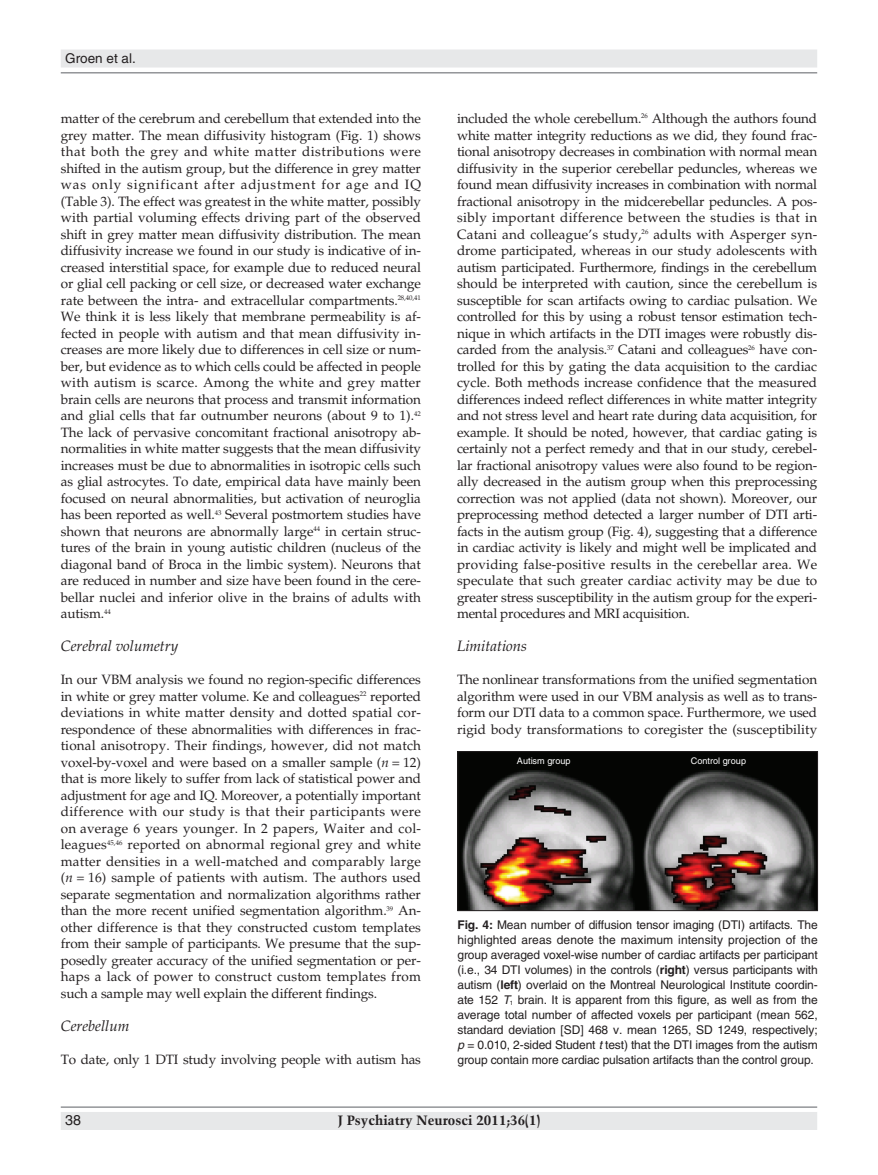
<style>
.page{position:relative;width:878px;height:1175px;background:#fff}
.page>*{position:absolute;margin:0;border:0;box-sizing:border-box;transform-origin:0 0}
.t1{font:italic 15px "Palatino";color:#231f20}
.t2{font:14.25px "Helvetica";color:#231f20}
.t3{font:13.5px/16.5px "Palatino";letter-spacing:-.01em;color:#231f20;text-align:justify}
.t4{font:700 13.5px "Trump Mediaeval";color:#231f20}
.t5{font:13.5px "Helvetica";color:#231f20}
.t6{font:12px/15px "Helvetica";letter-spacing:-.01em;color:#231f20;text-align:justify}
.t7{font:9.15px "Helvetica";letter-spacing:.005em;color:#fff}
.s1{font-style:italic}
.s2{font-weight:700}
</style>
<div class="page">
<div style="left:61px;top:50px;width:756px;height:18px;background:#e7e8e9"></div>
<hr style="left:61px;top:72px;width:756px;height:2px;background:#939598">
<div style="left:61px;top:1112px;width:756px;height:18px;background:#e7e8e9"></div>
<hr style="left:61px;top:1106px;width:756px;height:1px;background:#939598">
<img style="left:459px;top:753px;width:356px;height:155px">
<div style="left:496px;top:753px;width:287px;height:17px;background:#040503"></div>
<div style="left:457px;top:751px;width:360px;height:159px;border:1px solid #231f20"></div>
<p class="t5" style="left:65px;top:53px;width:72px">Groen et al.</p>
<p class="t3" style="left:61px;top:112px;width:362px">matter of the cerebrum and cerebellum that extended into the grey matter. The mean diffusivity histogram (Fig. 1) shows that both the grey and white matter distributions were shifted in the autism group, but the difference in grey matter was only significant after adjustment for age and IQ (Table 3). The effect was greatest in the white matter, possibly with partial voluming effects driving part of the observed shift in grey matter mean diffusivity distribution. The mean diffusivity increase we found in our study is indicative of in&shy;creased interstitial space, for example due to reduced neural or glial cell packing or cell size, or decreased water exchange rate between the intra- and extracellular compartments.<sup>28,40,41<br></sup>We think it is less likely that membrane permeability is af&shy;fected in people with autism and that mean diffusivity in&shy;creases are more likely due to differences in cell size or num&shy;ber, but evidence as to which cells could be affected in people with autism is scarce. Among the white and grey matter brain cells are neurons that process and transmit information and glial cells that far outnumber neurons (about 9 to 1).<sup>42<br></sup>The lack of pervasive concomitant fractional anisotropy ab&shy;normalities in white matter suggests that the mean diffusivity increases must be due to abnormalities in isotropic cells such as glial astrocytes. To date, empirical data have mainly been focused on neural abnormalities, but activation of neuroglia has been reported as well.<sup>43</sup> Several postmortem studies have shown that neurons are abnormally large<sup>44</sup> in certain struc&shy;tures of the brain in young autistic children (nucleus of the diagonal band of Broca in the limbic system). Neurons that are reduced in number and size have been found in the cere&shy;bellar nuclei and inferior olive in the brains of adults with autism.<sup>44</sup></p>
<p class="t1" style="left:61px;top:640px;width:119px">Cerebral volumetry</p>
<p class="t3" style="left:61px;top:673px;width:362px">In our VBM analysis we found no region-specific differences in white or grey matter volume. Ke and colleagues<sup>22</sup> reported deviations in white matter density and dotted spatial cor&shy;respondence of these abnormalities with differences in frac&shy;tional anisotropy. Their findings, however, did not match voxel-by-voxel and were based on a smaller sample (<span class="s1">n</span> = 12) that is more likely to suffer from lack of statistical power and adjustment for age and IQ. Moreover, a potentially important difference with our study is that their participants were on average 6 years younger. In 2 papers, Waiter and col&shy;leagues<sup>45,46</sup> reported on abnormal regional grey and white matter densities in a well-matched and comparably large (<span class="s1">n</span> = 16) sample of patients with autism. The authors used separate segmentation and normalization algorithms rather than the more recent unified segmentation algorithm.<sup>39</sup> An&shy;other difference is that they constructed custom templates from their sample of participants. We presume that the sup&shy;posedly greater accuracy of the unified segmentation or per&shy;haps a lack of power to construct custom templates from such a sample may well explain the different findings.</p>
<p class="t1" style="left:61px;top:1020px;width:70px">Cerebellum</p>
<p class="t3" style="left:61px;top:1052px;width:361px">To date, only 1 DTI study involving people with autism has</p>
<p class="t3" style="left:457px;top:112px;width:362px">included the whole cerebellum.<sup>26</sup> Although the authors found white matter integrity reductions as we did, they found frac&shy;tional anisotropy decreases in combination with normal mean diffusivity in the superior cerebellar peduncles, whereas we found mean diffusivity increases in combination with normal fractional anisotropy in the midcerebellar peduncles. A pos&shy;sibly important difference between the studies is that in Catani and colleague’s study,<sup>26</sup> adults with Asperger syn&shy;drome participated, whereas in our study adolescents with autism participated. Furthermore, findings in the cerebellum should be interpreted with caution, since the cerebellum is susceptible for scan artifacts owing to cardiac pulsation. We controlled for this by using a robust tensor estimation tech&shy;nique in which artifacts in the DTI images were robustly dis&shy;carded from the analysis.<sup>37</sup> Catani and colleagues<sup>26</sup> have con&shy;trolled for this by gating the data acquisition to the cardiac cycle. Both methods increase confidence that the measured differences indeed reflect differences in white matter integrity and not stress level and heart rate during data acquisition, for example. It should be noted, however, that cardiac gating is certainly not a perfect remedy and that in our study, cerebel&shy;lar fractional anisotropy values were also found to be region&shy;ally decreased in the autism group when this preprocessing correction was not applied (data not shown). Moreover, our preprocessing method detected a larger number of DTI arti&shy;facts in the autism group (Fig. 4), suggesting that a difference in cardiac activity is likely and might well be implicated and providing false-positive results in the cerebellar area. We speculate that such greater cardiac activity may be due to greater stress susceptibility in the autism group for the experi&shy;mental procedures and MRI acquisition.</p>
<p class="t1" style="left:457px;top:640px;width:71px">Limitations</p>
<p class="t3" style="left:457px;top:673px;width:362px">The nonlinear transformations from the unified segmentation algorithm were used in our VBM analysis as well as to trans&shy;form our DTI data to a common space. Furthermore, we used rigid body transformations to coregister the (susceptibility</p>
<p class="t7" style="left:517px;top:757px;width:55px">Autism group</p>
<p class="t7" style="left:690px;top:757px;width:57px">Control group</p>
<p class="t6" style="left:457px;top:918px;width:362px"><span class="s2">Fig. 4:</span> Mean number of diffusion tensor imaging (DTI) artifacts. The highlighted areas denote the maximum intensity projection of the group averaged voxel-wise number of cardiac artifacts per participant (i.e., 34 DTI volumes) in the controls (<span class="s2">right</span>) versus participants with autism (<span class="s2">left</span>) overlaid on the Montreal Neurological Institute coordin&shy;ate 152 <span class="s1">T</span><sub>1</sub> brain. It is apparent from this figure, as well as from the average total number of affected voxels per participant (mean 562, standard deviation [SD] 468 v. mean 1265, SD 1249, respectively; <span class="s1">p</span> = 0.010, 2-sided Student <span class="s1">t</span> test) that the DTI images from the autism group contain more cardiac pulsation artifacts than the control group.</p>
<p class="t2" style="left:65px;top:1115px;width:17px">38</p>
<p class="t4" style="left:337px;top:1112px;width:204px">J Psychiatry Neurosci 2011;36(1)</p>
</div>
